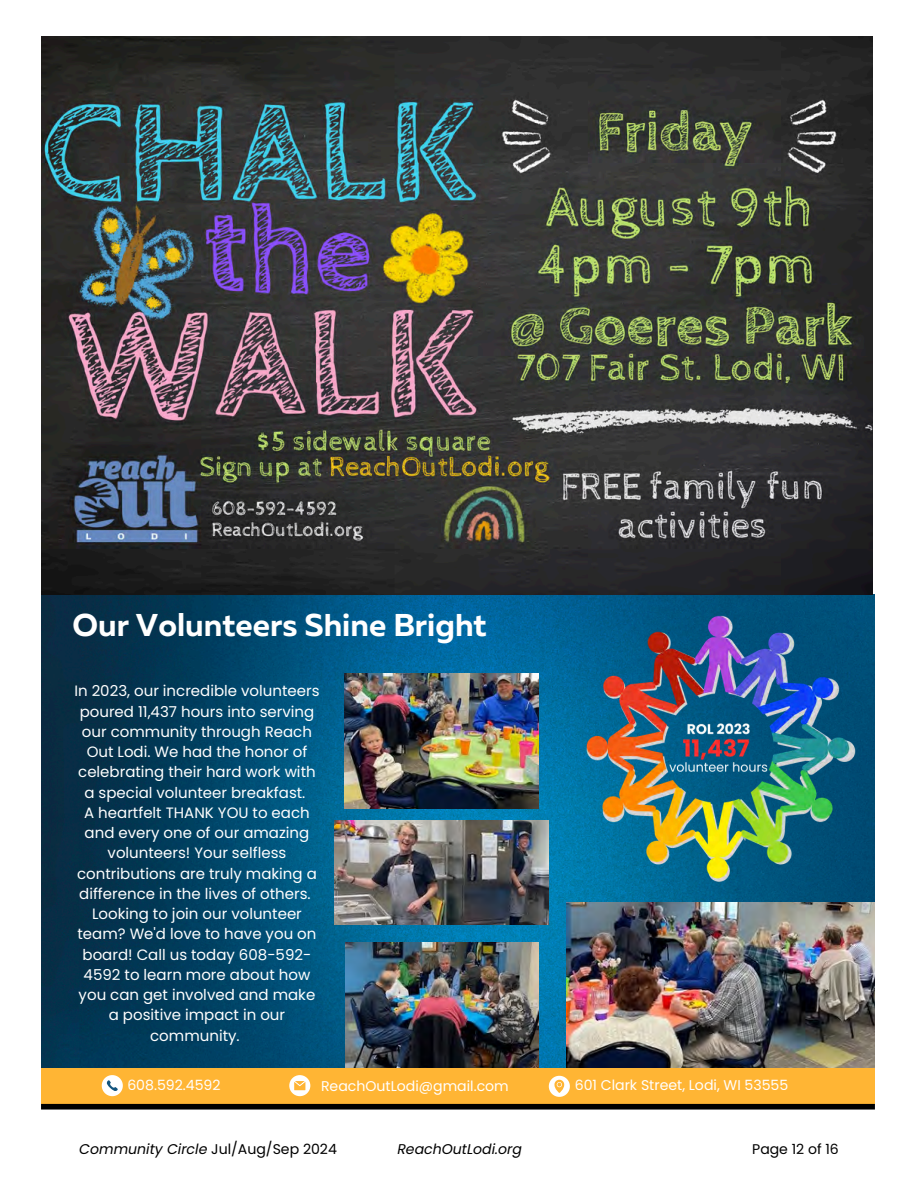
<style>
.page{position:relative;width:918px;height:1188px;background:#fff}
.page>*{position:absolute;margin:0;border:0;box-sizing:border-box;transform-origin:0 0}
.t1{font:700 31.5px "Muller";color:#fff}
.t2{font:15px/20.2px "Poppins";color:#fff;text-align:center}
.t3{font:14.1px "Poppins";color:#fff}
.t4{font:italic 14.1px "Poppins";color:#000}
.t5{font:13.95px "Poppins";color:#000}
.s1{font-style:normal}
</style>
<div class="page">
<div style="left:41px;top:1067px;width:834px;height:37px;background:#ffb534"></div>
<div style="left:41px;top:1104px;width:834px;height:6px;background:#000"></div>
<svg style="left:102px;top:1075px;width:21px;height:21px"></svg>
<svg style="left:289px;top:1075px;width:21px;height:21px"></svg>
<svg style="left:549px;top:1076px;width:21px;height:21px"></svg>
<img style="left:41px;top:594px;width:834px;height:474px">
<img style="left:578px;top:607px;width:285px;height:283px">
<img style="left:334px;top:820px;width:214px;height:105px">
<img style="left:345px;top:942px;width:194px;height:125px">
<img style="left:567px;top:903px;width:308px;height:165px">
<img style="left:344px;top:674px;width:195px;height:135px">
<img style="left:41px;top:36px;width:831px;height:558px">
<p class="t1" style="left:72px;top:612px;width:416px">Our Volunteers Shine Bright</p>
<p class="t2" style="left:74px;top:681px;width:247px">In 2023, our incredible volunteers poured 11,437 hours into serving our community through Reach<br>Out Lodi. We had the honor of celebrating their hard work with a special volunteer breakfast.</p>
<p class="t2" style="left:77px;top:803px;width:241px">A heartfelt THANK YOU to each and every one of our amazing volunteers! Your selfless contributions are truly making a difference in the lives of others.</p>
<p class="t2" style="left:77px;top:904px;width:241px">Looking to join our volunteer team? We'd love to have you on board! Call us today 608-592-<br>4592 to learn more about how you can get involved and make a positive impact in our community.</p>
<p class="t3" style="left:127px;top:1075px;width:95px">608.592.4592</p>
<p class="t3" style="left:321px;top:1076px;width:189px">ReachOutLodi@gmail.com</p>
<p class="t3" style="left:575px;top:1075px;width:215px">601 Clark Street, Lodi, WI 53555</p>
<p class="t4" style="left:79px;top:1139px;width:259px">Community Circle <span class="s1">Jul/Aug/Sep 2024</span></p>
<p class="t5" style="left:752px;top:1140px;width:88px">Page 12 of 16</p>
<p class="t4" style="left:397px;top:1139px;width:126px">ReachOutLodi.org</p>
</div>
